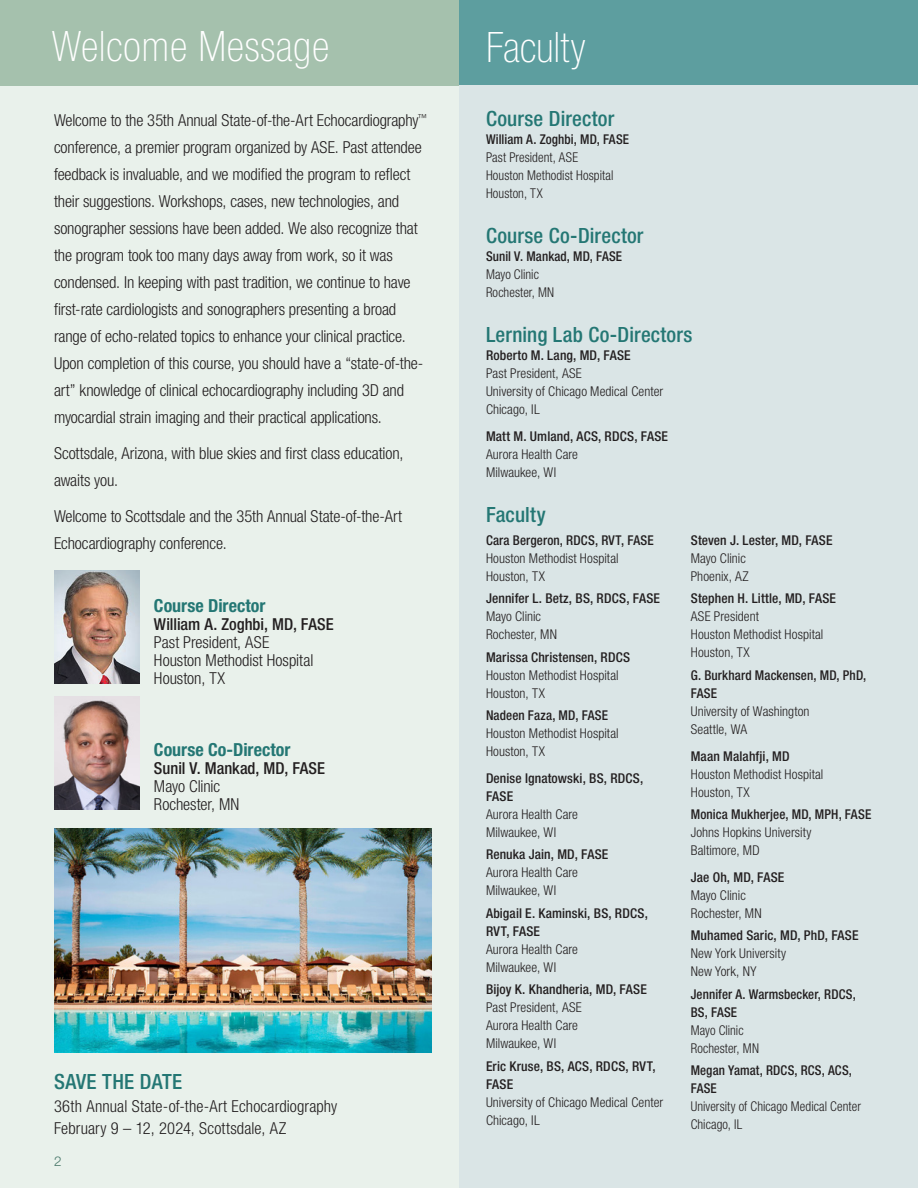
<style>
.page{position:relative;width:918px;height:1188px;background:#fff}
.page>*{position:absolute;margin:0;border:0;box-sizing:border-box;transform-origin:0 0}
.page_header{font:100 condensed 42px "Helvetica Neue LT Std";letter-spacing:.02em;color:#fff}
.content_subhead{font:500 condensed 21px "Helvetica Neue LT Std";letter-spacing:.01em;color:#247774}
.t1{font:700 condensed 18px "Helvetica Neue LT Std";color:#247774}
.content_subhead-2{font:300 condensed 16.5px/27px "Helvetica Neue LT Std";letter-spacing:-.01em;color:#231f20}
.content_subhead-3{font:300 condensed 16.5px "Helvetica Neue LT Std";letter-spacing:.01em;color:#231f20}
.t2{font:500 condensed 16.5px "Helvetica Neue LT Std";color:#231f20}
.t3{font:300 condensed 13.5px/18px "Helvetica Neue LT Std";letter-spacing:.005em;color:#231f20}
.t4{font:500 condensed 13.5px/18px "Helvetica Neue LT Std";letter-spacing:.01em;color:#231f20}
.t5{font:300 condensed 13.5px/18px "Helvetica Neue LT Std";letter-spacing:.005em;color:#231f20;scale:.96 1}
.t6{font:500 condensed 13.5px/18px "Helvetica Neue LT Std";letter-spacing:.01em;color:#231f20;scale:.96 1}
.t7{font:300 13.5px "Helvetica Neue LT Std";color:#49786a}
.s1{font-weight:500}
.s2{font-weight:300}
</style>
<div class="page">
<div style="left:0;top:68px;width:459px;height:1120px;background:#e9f1eb"></div>
<div style="left:0;top:0;width:459px;height:86px;background:#a5c1ad"></div>
<div style="left:459px;top:0;width:459px;height:86px;background:#5d9e9f"></div>
<div style="left:459px;top:86px;width:459px;height:1102px;background:#dae5e6"></div>
<img style="left:54px;top:570px;width:86px;height:114px">
<img style="left:54px;top:697px;width:85px;height:113px">
<img style="left:54px;top:828px;width:378px;height:225px">
<p class="page_header" style="left:52px;top:23px;width:279px">Welcome Message</p>
<p class="page_header" style="left:486px;top:23px;width:101px">Faculty</p>
<p class="content_subhead-2" style="left:54px;top:107px;width:375px">Welcome to the 35th Annual State-of-the-Art Echocardiography<sup>™ </sup>conference, a premier program organized by ASE. Past attendee feedback is invaluable, and we modified the program to reflect their suggestions. Workshops, cases, new technologies, and sonographer sessions have been added. We also recognize that the program took too many days away from work, so it was condensed. In keeping with past tradition, we continue to have first-rate cardiologists and sonographers presenting a broad range of echo-related topics to enhance your clinical practice.<br>Upon completion of this course, you should have a “state-of-the&shy;art” knowledge of clinical echocardiography including 3D and myocardial strain imaging and their practical applications.</p>
<p class="content_subhead-2" style="left:54px;top:440px;width:351px">Scottsdale, Arizona, with blue skies and first class education, awaits you.</p>
<p class="content_subhead-2" style="left:54px;top:503px;width:350px">Welcome to Scottsdale and the 35th Annual State-of-the-Art<br>Echocardiography conference.</p>
<p class="t1" style="left:154px;top:595px;width:113px">Course Director</p>
<p class="t2" style="left:154px;top:614px;width:181px">William A. Zoghbi, MD, FASE</p>
<p class="content_subhead-2" style="left:154px;top:629px;width:117px">Past President, ASE</p>
<p class="content_subhead-2" style="left:154px;top:647px;width:161px">Houston Methodist Hospital</p>
<p class="content_subhead-2" style="left:154px;top:665px;width:73px">Houston, TX</p>
<p class="t1" style="left:154px;top:739px;width:138px">Course Co-Director</p>
<p class="t2" style="left:154px;top:758px;width:173px">Sunil V. Mankad, MD, FASE</p>
<p class="content_subhead-2" style="left:154px;top:773px;width:68px">Mayo Clinic</p>
<p class="content_subhead-2" style="left:154px;top:791px;width:87px">Rochester, MN</p>
<p class="content_subhead" style="left:54px;top:1069px;width:130px">SAVE THE DATE</p>
<p class="content_subhead-3" style="left:54px;top:1096px;width:285px">36th Annual State-of-the-Art Echocardiography</p>
<p class="content_subhead-3" style="left:54px;top:1119px;width:234px">February 9 – 12, 2024, Scottsdale, AZ</p>
<p class="t7" style="left:54px;top:1153px;width:9px">2</p>
<p class="content_subhead" style="left:486px;top:106px;width:130px">Course Director</p>
<p class="t5" style="left:486px;top:130px;width:151px"><span class="s1">William A. Zoghbi, MD, FASE<br></span>Past President, ASE<br>Houston Methodist Hospital<br>Houston, TX</p>
<p class="content_subhead" style="left:486px;top:223px;width:159px">Course Co-Director</p>
<p class="t6" style="left:486px;top:247px;width:143px">Sunil V. Mankad, MD, FASE<br><span class="s2">Mayo Clinic</span></p>
<p class="t5" style="left:486px;top:283px;width:73px">Rochester, MN</p>
<p class="content_subhead" style="left:486px;top:322px;width:208px">Lerning Lab Co-Directors</p>
<p class="t3" style="left:486px;top:346px;width:179px"><span class="s1">Roberto M. Lang, MD, FASE<br></span>Past President, ASE<br>University of Chicago Medical Center<br>Chicago, IL</p>
<p class="t3" style="left:486px;top:427px;width:184px"><span class="s1">Matt M. Umland, ACS, RDCS, FASE<br></span>Aurora Health Care<br>Milwaukee, WI</p>
<p class="content_subhead" style="left:486px;top:502px;width:61px">Faculty</p>
<p class="t3" style="left:486px;top:531px;width:169px"><span class="s1">Cara Bergeron, RDCS, RVT, FASE<br></span>Houston Methodist Hospital<br>Houston, TX</p>
<p class="t4" style="left:486px;top:589px;width:176px">Jennifer L. Betz, BS, RDCS, FASE<br><span class="s2">Mayo Clinic<br>Rochester, MN</span></p>
<p class="t3" style="left:486px;top:648px;width:146px"><span class="s1">Marissa Christensen, RDCS<br></span>Houston Methodist Hospital<br>Houston, TX</p>
<p class="t4" style="left:486px;top:706px;width:124px">Nadeen Faza, MD, FASE</p>
<p class="t3" style="left:486px;top:724px;width:134px">Houston Methodist Hospital</p>
<p class="t3" style="left:486px;top:742px;width:61px">Houston, TX</p>
<p class="t4" style="left:486px;top:769px;width:159px">Denise Ignatowski, BS, RDCS,<br>FASE<br><span class="s2">Aurora Health Care<br>Milwaukee, WI</span></p>
<p class="t3" style="left:486px;top:846px;width:124px"><span class="s1">Renuka Jain, MD, FASE<br></span>Aurora Health Care<br>Milwaukee, WI</p>
<p class="t4" style="left:486px;top:904px;width:163px">Abigail E. Kaminski, BS, RDCS,<br>RVT, FASE<br><span class="s2">Aurora Health Care<br>Milwaukee, WI</span></p>
<p class="t3" style="left:486px;top:981px;width:162px"><span class="s1">Bijoy K. Khandheria, MD, FASE<br></span>Past President, ASE<br>Aurora Health Care<br>Milwaukee, WI</p>
<p class="t3" style="left:486px;top:1057px;width:179px"><span class="s1">Eric Kruse, BS, ACS, RDCS, RVT,<br>FASE<br></span>University of Chicago Medical Center<br>Chicago, IL</p>
<p class="t4" style="left:691px;top:531px;width:143px">Steven J. Lester, MD, FASE<br><span class="s2">Mayo Clinic<br>Phoenix, AZ</span></p>
<p class="t3" style="left:691px;top:589px;width:147px"><span class="s1">Stephen H. Little, MD, FASE<br></span>ASE President<br>Houston Methodist Hospital<br>Houston, TX</p>
<p class="t3" style="left:691px;top:666px;width:177px"><span class="s1">G. Burkhard Mackensen, MD, PhD,<br>FASE<br></span>University of Washington<br>Seattle, WA</p>
<p class="t3" style="left:691px;top:747px;width:134px"><span class="s1">Maan Malahfji, MD<br></span>Houston Methodist Hospital<br>Houston, TX</p>
<p class="t4" style="left:691px;top:805px;width:182px">Monica Mukherjee, MD, MPH, FASE</p>
<p class="t3" style="left:691px;top:823px;width:122px">Johns Hopkins University</p>
<p class="t3" style="left:691px;top:841px;width:71px">Baltimore, MD</p>
<p class="t3" style="left:691px;top:868px;width:95px"><span class="s1">Jae Oh, MD, FASE<br></span>Mayo Clinic<br>Rochester, MN</p>
<p class="t3" style="left:691px;top:927px;width:169px"><span class="s1">Muhamed Saric, MD, PhD, FASE<br></span>New York University<br>New York, NY</p>
<p class="t6" style="left:691px;top:985px;width:173px">Jennifer A. Warmsbecker, RDCS,<br>BS, FASE<br><span class="s2">Mayo Clinic<br>Rochester, MN</span></p>
<p class="t5" style="left:691px;top:1062px;width:179px"><span class="s1">Megan Yamat, RDCS, RCS, ACS,<br>FASE<br></span>University of Chicago Medical Center<br>Chicago, IL</p>
</div>
